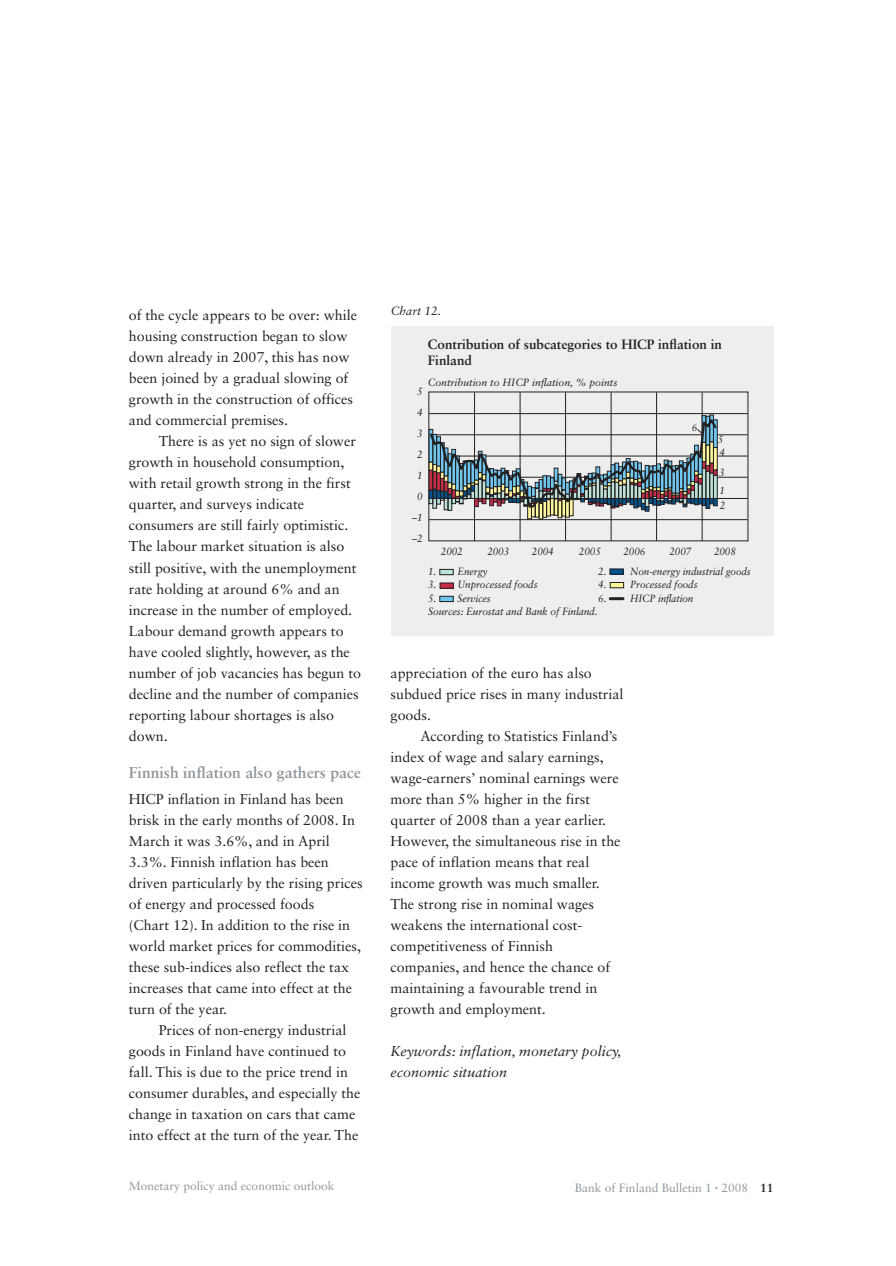
<style>
.page{position:relative;width:896px;height:1266px;background:#fff}
.page>*{position:absolute;margin:0;border:0;box-sizing:border-box;transform-origin:0 0}
.t1{font:700 15.75px "Sabon LT Std";color:#90979d}
.t2{font:14.25px "Sabon LT Std";color:#231f20}
.t3{font:italic 14.25px/21px "Sabon LT Std";color:#231f20}
.t4{font:700 13.5px/16.2px "Sabon LT Std";color:#231f20}
.t5{font:12px "Sabon LT Std";color:#90979d}
.t6{font:italic 12px "Sabon LT Std";color:#231f20}
.t7{font:italic 10.5px/21px "Sabon LT Std";letter-spacing:-.01em;color:#231f20;text-align:center;scale:.95 1}
.t8{font:italic 10.5px "Sabon LT Std";letter-spacing:-.01em;color:#231f20}
.s1{font-size:6px}
.s2{font-weight:700;color:#231f20}
</style>
<div class="page">
<div style="left:390px;top:326px;width:383px;height:309px;background:#eeeeef"></div>
<svg style="left:610px;top:597px;width:13px;height:3px"></svg>
<hr style="left:429px;top:519px;width:318px;height:1px;background:#231f20">
<hr style="left:429px;top:498px;width:318px;height:1px;background:#231f20">
<hr style="left:429px;top:477px;width:318px;height:1px;background:#231f20">
<hr style="left:429px;top:456px;width:318px;height:1px;background:#231f20">
<hr style="left:429px;top:434px;width:318px;height:1px;background:#231f20">
<hr style="left:429px;top:413px;width:318px;height:1px;background:#231f20">
<hr style="left:474px;top:392px;width:1px;height:149px;background:#231f20">
<hr style="left:519px;top:392px;width:1px;height:149px;background:#231f20">
<hr style="left:565px;top:392px;width:1px;height:149px;background:#231f20">
<hr style="left:610px;top:392px;width:1px;height:149px;background:#231f20">
<hr style="left:656px;top:392px;width:1px;height:149px;background:#231f20">
<hr style="left:701px;top:392px;width:1px;height:149px;background:#231f20">
<hr style="left:539px;top:503px;width:3px;height:16px;background:#fff79a">
<hr style="left:558px;top:500px;width:3px;height:17px;background:#fff79a">
<div style="left:527px;top:505px;width:4px;height:14px;border:1px solid #231f20"></div>
<div style="left:531px;top:503px;width:4px;height:14px;border:1px solid #231f20"></div>
<div style="left:535px;top:501px;width:4px;height:16px;border:1px solid #231f20"></div>
<div style="left:538px;top:503px;width:5px;height:16px;border:1px solid #231f20"></div>
<div style="left:542px;top:501px;width:4px;height:16px;border:1px solid #231f20"></div>
<div style="left:546px;top:499px;width:4px;height:17px;border:1px solid #231f20"></div>
<div style="left:550px;top:498px;width:4px;height:17px;border:1px solid #231f20"></div>
<div style="left:554px;top:499px;width:4px;height:16px;border:1px solid #231f20"></div>
<div style="left:557px;top:500px;width:5px;height:18px;border:1px solid #231f20"></div>
<div style="left:561px;top:499px;width:4px;height:17px;border:1px solid #231f20"></div>
<div style="left:565px;top:499px;width:4px;height:18px;border:1px solid #231f20"></div>
<div style="left:569px;top:499px;width:4px;height:17px;border:1px solid #231f20"></div>
<div style="left:701px;top:415px;width:5px;height:27px;border:1px solid #231f20"></div>
<div style="left:709px;top:415px;width:4px;height:27px;border:1px solid #231f20"></div>
<div style="left:439px;top:596px;width:14px;height:5px;background:#6ec8f1"></div>
<div style="left:439px;top:596px;width:14px;height:5px;border:1px solid #231f20"></div>
<div style="left:440px;top:583px;width:13px;height:5px;background:#c52c47"></div>
<div style="left:439px;top:569px;width:14px;height:5px;background:#bde2da"></div>
<div style="left:439px;top:569px;width:14px;height:6px;border:1px solid #231f20"></div>
<div style="left:610px;top:582px;width:13px;height:5px;background:#fff79a"></div>
<div style="left:610px;top:582px;width:13px;height:6px;border:1px solid #231f20"></div>
<div style="left:609px;top:569px;width:14px;height:5px;background:#00538d"></div>
<svg style="left:428px;top:416px;width:290px;height:95px"></svg>
<p class="t2" style="left:129px;top:309px;width:230px">of the cycle appears to be over: while</p>
<p class="t2" style="left:129px;top:330px;width:220px">housing construction began to slow</p>
<p class="t2" style="left:129px;top:351px;width:222px">down already in 2007, this has now</p>
<p class="t2" style="left:129px;top:372px;width:221px">been joined by a gradual slowing of</p>
<p class="t2" style="left:129px;top:393px;width:226px">growth in the construction of offices</p>
<p class="t2" style="left:129px;top:415px;width:161px">and commercial premises.</p>
<p class="t2" style="left:159px;top:436px;width:199px">There is as yet no sign of slower</p>
<p class="t2" style="left:129px;top:457px;width:217px">growth in household consumption,</p>
<p class="t2" style="left:129px;top:478px;width:223px">with retail growth strong in the first</p>
<p class="t2" style="left:129px;top:499px;width:177px">quarter, and surveys indicate</p>
<p class="t2" style="left:129px;top:520px;width:221px">consumers are still fairly optimistic.</p>
<p class="t2" style="left:129px;top:541px;width:217px">The labour market situation is also</p>
<p class="t2" style="left:129px;top:562px;width:229px">still positive, with the unemployment</p>
<p class="t2" style="left:129px;top:583px;width:212px">rate holding at around 6% and an</p>
<p class="t2" style="left:129px;top:604px;width:225px">increase in the number of employed.</p>
<p class="t2" style="left:129px;top:625px;width:216px">Labour demand growth appears to</p>
<p class="t2" style="left:129px;top:646px;width:222px">have cooled slightly, however, as the</p>
<p class="t2" style="left:129px;top:667px;width:234px">number of job vacancies has begun to</p>
<p class="t2" style="left:129px;top:688px;width:231px">decline and the number of companies</p>
<p class="t2" style="left:129px;top:709px;width:207px">reporting labour shortages is also</p>
<p class="t2" style="left:129px;top:730px;width:40px">down.</p>
<p class="t1" style="left:129px;top:766px;width:233px">Finnish inflation also gathers pace</p>
<p class="t2" style="left:129px;top:792px;width:216px">HICP inflation in Finland has been</p>
<p class="t2" style="left:129px;top:813px;width:227px">brisk in the early months of 2008. In</p>
<p class="t2" style="left:129px;top:834px;width:202px">March it was 3.6%, and in April</p>
<p class="t2" style="left:129px;top:855px;width:201px">3.3%. Finnish inflation has been</p>
<p class="t2" style="left:129px;top:876px;width:235px">driven particularly by the rising prices</p>
<p class="t2" style="left:129px;top:898px;width:187px">of energy and processed foods</p>
<p class="t2" style="left:129px;top:919px;width:223px">(Chart 12). In addition to the rise in</p>
<p class="t2" style="left:129px;top:940px;width:233px">world market prices for commodities,</p>
<p class="t2" style="left:129px;top:961px;width:222px">these sub-indices also reflect the tax</p>
<p class="t2" style="left:129px;top:982px;width:225px">increases that came into effect at the</p>
<p class="t2" style="left:129px;top:1003px;width:100px">turn of the year.</p>
<p class="t2" style="left:159px;top:1024px;width:189px">Prices of non-energy industrial</p>
<p class="t2" style="left:129px;top:1045px;width:219px">goods in Finland have continued to</p>
<p class="t2" style="left:129px;top:1066px;width:221px">fall. This is due to the price trend in</p>
<p class="t2" style="left:129px;top:1087px;width:233px">consumer durables, and especially the</p>
<p class="t2" style="left:129px;top:1108px;width:228px">change in taxation on cars that came</p>
<p class="t2" style="left:129px;top:1129px;width:231px">into effect at the turn of the year. The</p>
<p class="t6" style="left:391px;top:306px;width:52px">Chart 12.</p>
<p class="t4" style="left:427px;top:338px;width:296px">Contribution of subcategories to HICP inflation in<br>Finland</p>
<p class="t8" style="left:427px;top:378px;width:191px">Contribution to HICP inflation, % points</p>
<p class="t7" style="left:412px;top:381px;width:12px">5<br>4<br>3<br>2<br>1<br>0 –1 –2</p>
<p class="t7" style="left:441px;top:541px;width:25px">2002</p>
<p class="t7" style="left:487px;top:541px;width:25px">2003</p>
<p class="t7" style="left:532px;top:541px;width:25px">2004</p>
<p class="t7" style="left:579px;top:541px;width:25px">2005</p>
<p class="t7" style="left:623px;top:541px;width:25px">2006</p>
<p class="t7" style="left:669px;top:541px;width:25px">2007</p>
<p class="t7" style="left:714px;top:541px;width:25px">2008</p>
<p class="t7" style="left:428px;top:561px;width:64px">1. Energy</p>
<p class="t7" style="left:598px;top:561px;width:162px">2. Non-energy industrial goods</p>
<p class="t7" style="left:428px;top:575px;width:117px">3. Unprocessed foods</p>
<p class="t7" style="left:598px;top:575px;width:106px">4. Processed foods</p>
<p class="t7" style="left:428px;top:588px;width:67px">5. Services</p>
<p class="t7" style="left:598px;top:588px;width:102px">6. HICP inflation</p>
<p class="t8" style="left:428px;top:606px;width:171px">Sources: Eurostat and Bank of Finland.</p>
<p class="t7" style="left:691px;top:418px;width:7px">6</p>
<p class="t7" style="left:717px;top:430px;width:7px">5</p>
<p class="t7" style="left:719px;top:442px;width:7px">4</p>
<p class="t7" style="left:719px;top:464px;width:8px;line-height:17.9px;text-align:left">3<br>1</p>
<p class="t7" style="left:719px;top:496px;width:7px">2</p>
<p class="t2" style="left:390px;top:667px;width:203px">appreciation of the euro has also</p>
<p class="t2" style="left:390px;top:688px;width:234px">subdued price rises in many industrial</p>
<p class="t2" style="left:390px;top:709px;width:42px">goods.</p>
<p class="t2" style="left:420px;top:730px;width:198px">According to Statistics Finland’s</p>
<p class="t2" style="left:390px;top:751px;width:215px">index of wage and salary earnings,</p>
<p class="t2" style="left:390px;top:772px;width:230px">wage-earners’ nominal earnings were</p>
<p class="t2" style="left:390px;top:793px;width:201px">more than 5% higher in the first</p>
<p class="t2" style="left:390px;top:814px;width:217px">quarter of 2008 than a year earlier.</p>
<p class="t2" style="left:390px;top:835px;width:231px">However, the simultaneous rise in the</p>
<p class="t2" style="left:390px;top:856px;width:200px">pace of inflation means that real</p>
<p class="t2" style="left:390px;top:877px;width:210px">income growth was much smaller.</p>
<p class="t2" style="left:390px;top:898px;width:205px">The strong rise in nominal wages</p>
<p class="t2" style="left:390px;top:919px;width:193px">weakens the international cost-</p>
<p class="t2" style="left:390px;top:940px;width:164px">competitiveness of Finnish</p>
<p class="t2" style="left:390px;top:961px;width:221px">companies, and hence the chance of</p>
<p class="t2" style="left:390px;top:982px;width:208px">maintaining a favourable trend in</p>
<p class="t2" style="left:390px;top:1003px;width:157px">growth and employment.</p>
<p class="t3" style="left:390px;top:1041px;width:232px">Keywords: inflation, monetary policy, economic situation</p>
<p class="t5" style="left:129px;top:1181px;width:207px">Monetary policy and economic outlook</p>
<p class="t5" style="left:575px;top:1182px;width:200px">Bank of Finland Bulletin 1 <span class="s1">•</span> 2008 <span class="s2">11</span></p>
</div>
